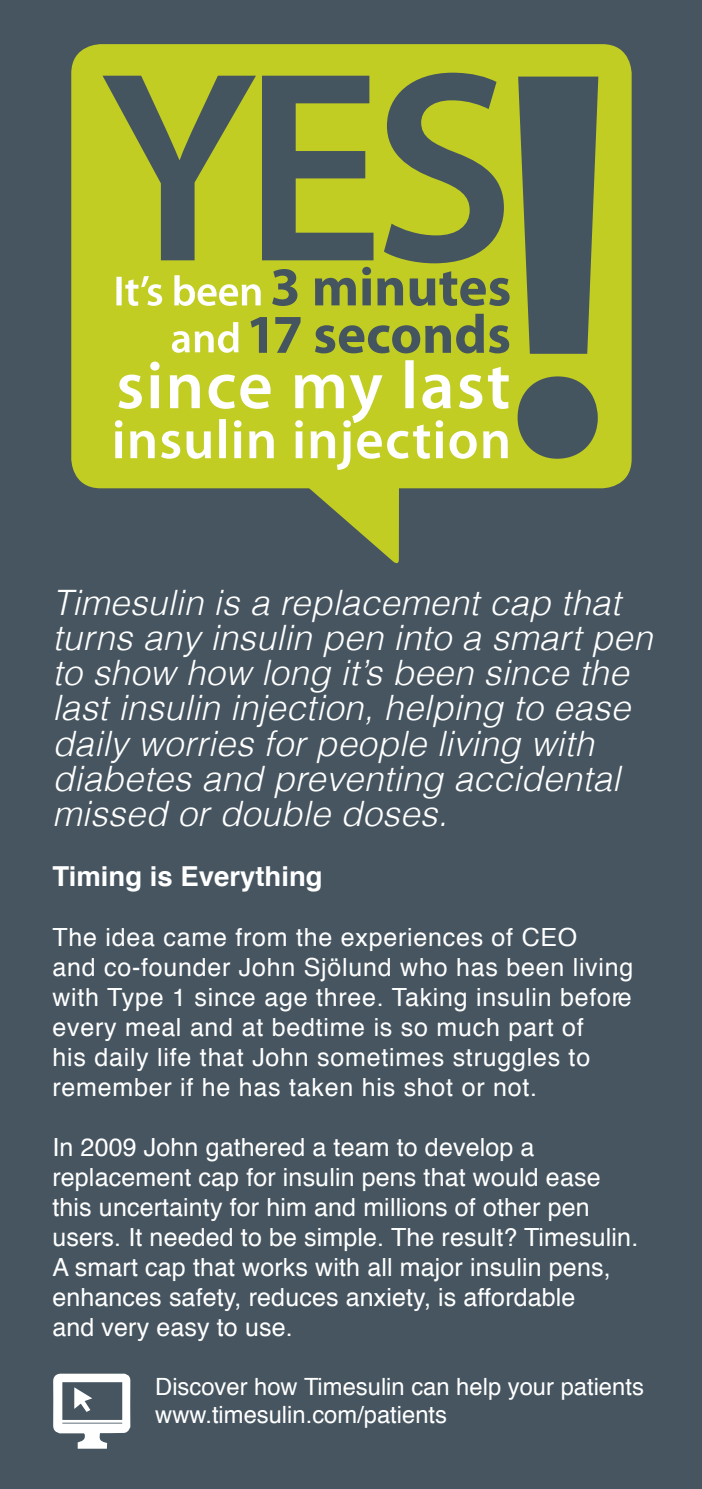
<style>
.page{position:relative;width:702px;height:1489px;background:#fff}
.page>*{position:absolute;margin:0;border:0;box-sizing:border-box;transform-origin:0 0}
.t1{font:italic 300 35px/35px "Helvetica";letter-spacing:.01em;color:#fff}
.t2{font:700 27.5px "Helvetica";color:#fff}
.t3{font:25px/30px "Helvetica";letter-spacing:.005em;color:#fff}
.t4{font:25px/30px "Helvetica";letter-spacing:.03em;color:#fff}
.t5{font:23.75px/28.8px "Helvetica";color:#fff}
</style>
<div class="page">
<div style="left:0;top:0;width:702px;height:1488px;background:#465560"></div>
<svg style="left:53px;top:1373px;width:77px;height:75px"></svg>
<div style="left:71px;top:44px;width:560px;height:444px;background:#c2cd23;border-radius:29px"></div>
<svg style="left:300px;top:488px;width:99px;height:76px"></svg>
<svg style="left:102px;top:73px;width:402px;height:190px"></svg>
<svg style="left:518px;top:77px;width:80px;height:277px;background:#576657"></svg>
<div style="left:517px;top:376px;width:80px;height:83px;background:#455560;border-radius:50%"></div>
<svg style="left:116px;top:275px;width:145px;height:31px"></svg>
<svg style="left:272px;top:267px;width:237px;height:39px"></svg>
<svg style="left:250px;top:314px;width:259px;height:39px"></svg>
<svg style="left:115px;top:360px;width:393px;height:110px"></svg>
<svg style="left:172px;top:322px;width:66px;height:31px"></svg>
<p class="t1" style="left:52px;top:585px;width:601px">Timesulin is a replacement cap that turns any insulin pen into a smart pen to show how long it’s been since the last insulin injection, helping to ease daily worries for people living with diabetes and preventing accidental missed or double doses.</p>
<p class="t2" style="left:52px;top:853px;width:271px">Timing is Everything</p>
<p class="t4" style="left:52px;top:922px;width:582px">The idea came from the experiences of CEO<br>and co-founder John Sjölund who has been living with Type 1 since age three. Taking insulin before every meal and at bedtime is so much part of<br>his daily life that John sometimes struggles to remember if he has taken his shot or not.</p>
<p class="t3" style="left:52px;top:1132px;width:587px">In 2009 John gathered a team to develop a replacement cap for insulin pens that would ease this uncertainty for him and millions of other pen users. It needed to be simple. The result? Timesulin.<br>A smart cap that works with all major insulin pens, enhances safety, reduces anxiety, is affordable<br>and very easy to use.</p>
<p class="t5" style="left:155px;top:1372px;width:490px">Discover how Timesulin can help your patients www.timesulin.com/patients</p>
</div>
